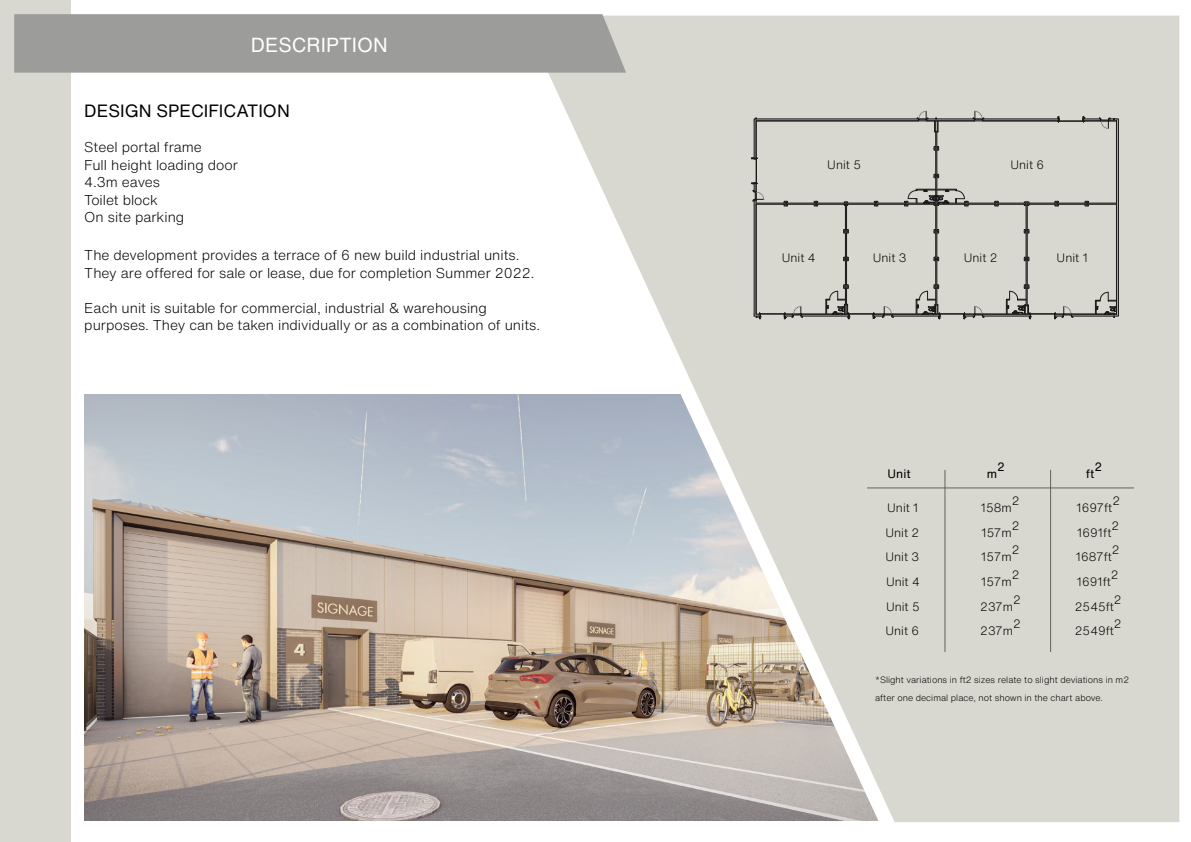
<style>
.page{position:relative;width:1191px;height:842px;background:#fff}
.page>*{position:absolute;margin:0;border:0;box-sizing:border-box;transform-origin:0 0}
.Sub_Heading_-_Black{font:20px "Helvetica Now Text";color:#fff}
.Sub_Heading_-_Black-2{font:17.5px "Helvetica Now Text";color:#000001}
.Sub_Heading_-_Black-3{font:300 14px/17.5px "Helvetica Now Text";color:#000001}
.Sub_Heading_-_Black-4{font:300 12px "Helvetica Now Text";color:#000001}
.Sub_Heading_-_Black-5{font:12px "Helvetica Now Text";color:#000001}
.Sub_Heading_-_Black-6{font:300 9px/17.5px "Helvetica Now Text";color:#000001}
</style>
<div class="page">
<img style="left:84px;top:394px;width:433px;height:427px">
<div style="left:0;top:0;width:71px;height:842px;background:#d8d8d0"></div>
<div style="left:517px;top:16px;width:662px;height:806px;background:#d8d8d0"></div>
<svg style="left:530px;top:69px;width:369px;height:753px;background:#cfcdc7"></svg>
<svg style="left:751px;top:111px;width:367px;height:208px;background:#cacac3"></svg>
<div style="left:14px;top:14px;width:612px;height:59px;background:#9c9d9a"></div>
<hr style="left:944px;top:470px;width:1px;height:182px;background:#62615b">
<hr style="left:1050px;top:470px;width:1px;height:182px;background:#62615b">
<hr style="left:867px;top:487px;width:266px;height:1px;background:#62615b">
<p class="Sub_Heading_-_Black" style="left:251px;top:29px;width:138px">DESCRIPTION</p>
<p class="Sub_Heading_-_Black-2" style="left:84px;top:98px;width:207px">DESIGN SPECIFICATION</p>
<p class="Sub_Heading_-_Black-3" style="left:84px;top:138px;width:119px">Steel portal frame</p>
<p class="Sub_Heading_-_Black-3" style="left:84px;top:156px;width:155px">Full height loading door</p>
<p class="Sub_Heading_-_Black-3" style="left:84px;top:173px;width:77px">4.3m eaves</p>
<p class="Sub_Heading_-_Black-3" style="left:84px;top:191px;width:75px">Toilet block</p>
<p class="Sub_Heading_-_Black-3" style="left:84px;top:208px;width:102px">On site parking</p>
<p class="Sub_Heading_-_Black-3" style="left:84px;top:246px;width:451px">The development provides a terrace of 6 new build industrial units.<br>They are offered for sale or lease, due for completion Summer 2022.</p>
<p class="Sub_Heading_-_Black-3" style="left:84px;top:299px;width:457px">Each unit is suitable for commercial, industrial &amp; warehousing purposes. They can be taken individually or as a combination of units.</p>
<p class="Sub_Heading_-_Black-4" style="left:827px;top:156px;width:35px">Unit 5</p>
<p class="Sub_Heading_-_Black-4" style="left:1010px;top:156px;width:35px">Unit 6</p>
<p class="Sub_Heading_-_Black-4" style="left:782px;top:249px;width:35px">Unit 4</p>
<p class="Sub_Heading_-_Black-4" style="left:872px;top:249px;width:35px">Unit 3</p>
<p class="Sub_Heading_-_Black-4" style="left:963px;top:249px;width:35px">Unit 2</p>
<p class="Sub_Heading_-_Black-4" style="left:1056px;top:249px;width:33px">Unit 1</p>
<p class="Sub_Heading_-_Black-5" style="left:997px;top:458px;width:9px">2</p>
<p class="Sub_Heading_-_Black-5" style="left:887px;top:465px;width:25px">Unit</p>
<p class="Sub_Heading_-_Black-5" style="left:986px;top:465px;width:12px">m</p>
<p class="Sub_Heading_-_Black-5" style="left:1094px;top:458px;width:9px">2</p>
<p class="Sub_Heading_-_Black-5" style="left:1085px;top:465px;width:10px">ft</p>
<p class="Sub_Heading_-_Black-4" style="left:887px;top:499px;width:33px">Unit 1</p>
<p class="Sub_Heading_-_Black-4" style="left:885px;top:523px;width:35px">Unit 2</p>
<p class="Sub_Heading_-_Black-4" style="left:885px;top:548px;width:35px">Unit 3</p>
<p class="Sub_Heading_-_Black-4" style="left:886px;top:573px;width:35px">Unit 4</p>
<p class="Sub_Heading_-_Black-4" style="left:886px;top:597px;width:35px">Unit 5</p>
<p class="Sub_Heading_-_Black-4" style="left:885px;top:622px;width:35px">Unit 6</p>
<p class="Sub_Heading_-_Black-4" style="left:1012px;top:492px;width:9px">2</p>
<p class="Sub_Heading_-_Black-4" style="left:981px;top:499px;width:33px">158m</p>
<p class="Sub_Heading_-_Black-4" style="left:1112px;top:492px;width:9px">2</p>
<p class="Sub_Heading_-_Black-4" style="left:1076px;top:499px;width:37px">1697ft</p>
<p class="Sub_Heading_-_Black-4" style="left:1012px;top:516px;width:9px">2</p>
<p class="Sub_Heading_-_Black-4" style="left:981px;top:523px;width:32px">157m</p>
<p class="Sub_Heading_-_Black-4" style="left:1111px;top:516px;width:9px">2</p>
<p class="Sub_Heading_-_Black-4" style="left:1077px;top:523px;width:36px">1691ft</p>
<p class="Sub_Heading_-_Black-4" style="left:1011px;top:541px;width:9px">2</p>
<p class="Sub_Heading_-_Black-4" style="left:981px;top:548px;width:32px">157m</p>
<p class="Sub_Heading_-_Black-4" style="left:1111px;top:541px;width:9px">2</p>
<p class="Sub_Heading_-_Black-4" style="left:1075px;top:548px;width:38px">1687ft</p>
<p class="Sub_Heading_-_Black-4" style="left:1011px;top:566px;width:9px">2</p>
<p class="Sub_Heading_-_Black-4" style="left:981px;top:573px;width:32px">157m</p>
<p class="Sub_Heading_-_Black-4" style="left:1013px;top:590px;width:9px">2</p>
<p class="Sub_Heading_-_Black-4" style="left:980px;top:597px;width:34px">237m</p>
<p class="Sub_Heading_-_Black-4" style="left:1111px;top:566px;width:9px">2</p>
<p class="Sub_Heading_-_Black-4" style="left:1075px;top:597px;width:40px">2545ft</p>
<p class="Sub_Heading_-_Black-4" style="left:1076px;top:573px;width:36px">1691ft</p>
<p class="Sub_Heading_-_Black-4" style="left:1113px;top:590px;width:9px">2</p>
<p class="Sub_Heading_-_Black-4" style="left:1013px;top:615px;width:9px">2</p>
<p class="Sub_Heading_-_Black-4" style="left:980px;top:622px;width:34px">237m</p>
<p class="Sub_Heading_-_Black-4" style="left:1113px;top:615px;width:9px">2</p>
<p class="Sub_Heading_-_Black-4" style="left:1075px;top:622px;width:40px">2549ft</p>
<p class="Sub_Heading_-_Black-6" style="left:875px;top:671px;width:255px">*Slight variations in ft2 sizes relate to slight deviations in m2 after one decimal place, not shown in the chart above.</p>
</div>
